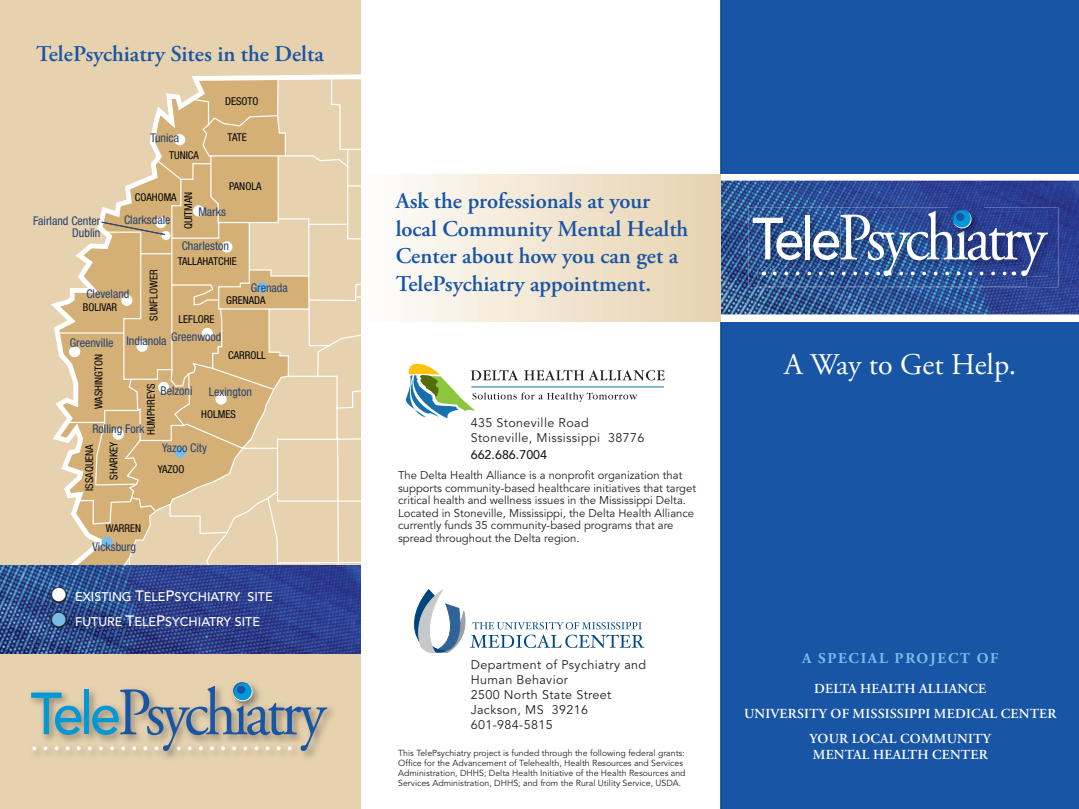
<style>
.page{position:relative;width:1079px;height:809px;background:#fff}
.page>*{position:absolute;margin:0;border:0;box-sizing:border-box;transform-origin:0 0}
.t1{font:67.5px "Adobe Garamond Pro";letter-spacing:-.06em;color:#fff;scale:.91 1}
.t2{font:67.5px "Adobe Garamond Pro";letter-spacing:-.06em;color:#1855a5;scale:.91 1}
.t3{font:30px "Adobe Garamond Pro";color:#fff}
.t4{font:600 22.5px/27.5px "Adobe Garamond Pro";color:#1855a5}
.t5{font:700 15px "Adobe Garamond Pro";letter-spacing:.115em;color:#78bde8}
.t6{font:600 13.75px/25px "Adobe Garamond Pro";letter-spacing:.015em;color:#fff;text-align:center}
.t7{font:12.5px/15px "Avenir";letter-spacing:.03em;color:#231f20}
.t8{font:500 12.5px "Avenir";color:#fff}
.t9{font:500 12.5px "Avenir";color:#231f20}
.t10{font:condensed 12px "Helvetica Neue";color:#28426e}
.t11{font:11.25px/12.5px "Avenir";color:#231f20}
.t12{font:condensed 10.75px "Helvetica Neue";color:#040503}
.t13{font:8.75px/10px "Avenir";color:#231f20}
.s1{font-size:15px}
.s2{color:#78bde8}
.s3{font-family:"Avenir";font-weight:500;font-size:58.75px;color:#0098d6}
.s4{font-family:"Avenir";font-weight:500;font-size:58.75px}
</style>
<div class="page">
<div style="left:720px;top:0;width:359px;height:809px;background:#1855a5"></div>
<svg style="left:720px;top:174px;width:359px;height:148px"></svg>
<div style="left:0;top:0;width:360px;height:809px;background:#e7d2af"></div>
<svg style="left:0;top:74px;width:360px;height:492px"></svg>
<img style="left:720px;top:181px;width:359px;height:133px">
<img style="left:748px;top:207px;width:310px;height:80px">
<img style="left:840px;top:211px;width:207px;height:65px">
<img style="left:758px;top:268px;width:268px;height:18px">
<img style="left:840px;top:268px;width:186px;height:8px">
<svg style="left:774px;top:271px;width:233px;height:4px"></svg>
<img style="left:948px;top:205px;width:35px;height:6px">
<img style="left:948px;top:211px;width:35px;height:29px">
<svg style="left:952px;top:210px;width:19px;height:18px"></svg>
<svg style="left:952px;top:209px;width:18px;height:18px"></svg>
<div style="left:953px;top:210px;width:17px;height:17px;background:#0098d6;border-radius:50%"></div>
<div style="left:956px;top:213px;width:8px;height:8px;background:#1855a5;border-radius:50%"></div>
<div style="left:362px;top:174px;width:358px;height:148px;background:linear-gradient(to right,#fefefc,#e7d2ae)"></div>
<img style="left:0;top:566px;width:360px;height:87px">
<svg style="left:49px;top:77px;width:260px;height:527px"></svg>
<svg style="left:49px;top:610px;width:20px;height:19px"></svg>
<img style="left:32px;top:742px;width:270px;height:18px">
<img style="left:120px;top:685px;width:207px;height:66px">
<img style="left:120px;top:742px;width:182px;height:9px">
<svg style="left:32px;top:746px;width:259px;height:4px"></svg>
<img style="left:235px;top:682px;width:22px;height:3px">
<img style="left:229px;top:685px;width:35px;height:27px">
<svg style="left:233px;top:682px;width:19px;height:19px"></svg>
<svg style="left:233px;top:682px;width:18px;height:17px"></svg>
<div style="left:234px;top:683px;width:18px;height:17px;background:#0098d6;border-radius:50%"></div>
<div style="left:237px;top:685px;width:8px;height:8px;background:#1855a5;border-radius:50%"></div>
<svg style="left:414px;top:589px;width:230px;height:63px"></svg>
<svg style="left:405px;top:364px;width:259px;height:55px"></svg>
<h3 class="t4" style="left:36px;top:40px;width:289px">TelePsychiatry Sites in the Delta</h3>
<p class="t10" style="left:150px;top:130px;width:30px">Tunica</p>
<p class="t12" style="left:225px;top:95px;width:35px">DESOTO</p>
<p class="t12" style="left:228px;top:131px;width:21px">TATE</p>
<p class="t12" style="left:169px;top:149px;width:31px">TUNICA</p>
<p class="t12" style="left:135px;top:191px;width:43px">COAHOMA</p>
<p class="t12" style="left:182px;top:229px;width:39px;rotate:-90deg">QUITMAN</p>
<p class="t12" style="left:178px;top:255px;width:61px">TALLAHATCHIE</p>
<p class="t12" style="left:229px;top:179px;width:34px">PANOLA</p>
<p class="t10" style="left:198px;top:204px;width:29px">Marks</p>
<p class="t10" style="left:33px;top:213px;width:69px">Fairland Center</p>
<p class="t10" style="left:124px;top:213px;width:48px">Clarksdale</p>
<p class="t10" style="left:72px;top:225px;width:30px">Dublin</p>
<p class="t10" style="left:182px;top:238px;width:49px">Charleston</p>
<p class="t10" style="left:86px;top:287px;width:45px">Cleveland</p>
<p class="t12" style="left:83px;top:301px;width:36px">BOLIVAR</p>
<p class="t12" style="left:147px;top:320px;width:53px;rotate:-90deg">SUNFLOWER</p>
<p class="t12" style="left:178px;top:313px;width:37px">LEFLORE</p>
<p class="t10" style="left:251px;top:280px;width:39px">Grenada</p>
<p class="t12" style="left:226px;top:294px;width:41px">GRENADA</p>
<p class="t10" style="left:70px;top:335px;width:45px">Greenville</p>
<p class="t10" style="left:171px;top:330px;width:52px">Greenwood</p>
<p class="t10" style="left:126px;top:333px;width:41px">Indianola</p>
<p class="t12" style="left:92px;top:409px;width:57px;rotate:-90deg">WASHINGTON</p>
<p class="t12" style="left:145px;top:435px;width:52px;rotate:-90deg">HUMPHREYS</p>
<p class="t10" style="left:160px;top:384px;width:34px">Belzoni</p>
<p class="t10" style="left:92px;top:422px;width:54px">Rolling Fork</p>
<p class="t12" style="left:228px;top:349px;width:39px">CARROLL</p>
<p class="t10" style="left:209px;top:385px;width:45px">Lexington</p>
<p class="t12" style="left:201px;top:408px;width:36px">HOLMES</p>
<p class="t12" style="left:83px;top:490px;width:48px;rotate:-90deg">ISSAQUENA</p>
<p class="t12" style="left:107px;top:479px;width:39px;rotate:-90deg">SHARKEY</p>
<p class="t12" style="left:106px;top:521px;width:37px">WARREN</p>
<p class="t10" style="left:92px;top:539px;width:45px">Vicksburg</p>
<p class="t10" style="left:162px;top:441px;width:46px">Yazoo City</p>
<p class="t12" style="left:158px;top:463px;width:28px">YAZOO</p>
<p class="t8" style="left:51px;top:590px;width:223px">● EXISTING <span class="s1">T</span>ELE<span class="s1">P</span>SYCHIATRY SITE</p>
<p class="t8" style="left:51px;top:615px;width:210px"><span class="s2">●</span> FUTURE <span class="s1">T</span>ELE<span class="s1">P</span>SYCHIATRY SITE</p>
<h1 class="t2" style="left:30px;top:672px;width:326px"><span class="s3">Tele</span>Psychiatry</h1>
<h3 class="t4" style="left:395px;top:187px;width:294px">Ask the professionals at your local Community Mental Health<br>Center about how you can get a<br>TelePsychiatry appointment.</h3>
<p class="t7" style="left:470px;top:415px;width:175px">435 Stoneville road<br>Stoneville, Mississippi 38776</p>
<p class="t9" style="left:470px;top:447px;width:78px">662.686.7004</p>
<p class="t11" style="left:398px;top:469px;width:299px">The Delta Health Alliance is a nonprofit organization that supports community-based healthcare initiatives that target critical health and wellness issues in the Mississippi Delta. located in Stoneville, Mississippi, the Delta Health Alliance currently funds 35 community-based programs that are spread throughout the Delta region.</p>
<p class="t7" style="left:470px;top:657px;width:177px">Department of Psychiatry and<br>Human Behavior<br>2500 north State Street<br>Jackson, MS 39216<br>601-984-5815</p>
<p class="t13" style="left:398px;top:748px;width:289px">This TelePsychiatry project is funded through the following federal grants:<br>Office for the Advancement of Telehealth, Health resources and Services Administration, DHHS; Delta Health Initiative of the Health resources and Services Administration, DHHS; and from the rural Utility Service, USDA.</p>
<h1 class="t1" style="left:752px;top:197px;width:325px"><span class="s4">Tele</span>Psychiatry</h1>
<h2 class="t3" style="left:784px;top:346px;width:233px">A Way to Get Help.</h2>
<h3 class="t5" style="left:802px;top:649px;width:198px">A SPECIAL PROJECT OF</h3>
<p class="t6" style="left:744px;top:676px;width:314px">DELTA HEALTH ALLIANCE<br>UNIVERSITY OF MISSISSIPPI MEDICAL CENTER<br>YOUR LOCAL COMMUNITY</p>
<p class="t6" style="left:812px;top:742px;width:176px">MENTAL HEALTH CENTER</p>
</div>
